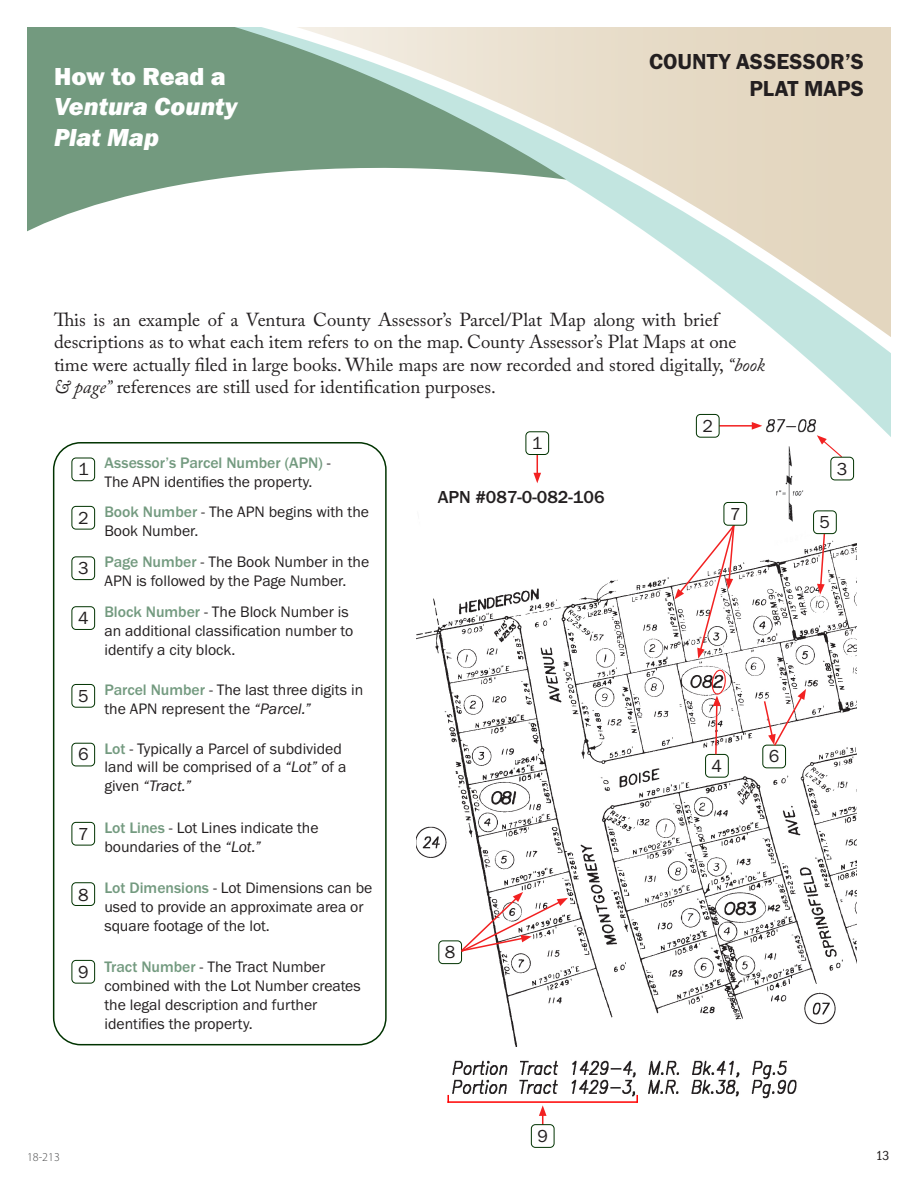
<style>
.page{position:relative;width:918px;height:1188px;background:#fff}
.page>*{position:absolute;margin:0;border:0;box-sizing:border-box;transform-origin:0 0}
.t1{font:25.5px "Franklin Gothic URW Hea Ita";color:#fff}
.t2{font:25.5px "Franklin Gothic URW Hea";color:#fff}
.t3{font:22.5px "Franklin Gothic URW Dem";color:#231f20}
.t4{font:18.75px/22.5px "Adobe Caslon Pro";color:#231f20}
.t5{font:18px "Franklin Gothic URW Boo";color:#231f20}
.t6{font:500 18px "Franklin Gothic URW";color:#231f20}
.t7{font:15.75px/18.9px "Franklin Gothic URW Boo";color:#231f20}
.t8{font:13.5px "Franklin Gothic URW Con Boo";color:#231f20}
.t9{font:300 12px "Myriad Pro";color:#4b4c4d}
.s1{font-style:italic}
.s2{font-family:"Franklin Gothic URW";font-weight:500;color:#739a7f}
.s3{font-family:"Franklin Gothic URW Boo Ita"}
</style>
<div class="page">
<svg style="left:66px;top:337px;width:825px;height:109px"></svg>
<svg style="left:566px;top:27px;width:325px;height:310px"></svg>
<svg style="left:27px;top:27px;width:539px;height:205px;fill:#739a7f"></svg>
<img style="left:416px;top:511px;width:440px;height:536px">
<div style="left:439px;top:941px;width:23px;height:23px;background:#fff;border-radius:4px"></div>
<div style="left:438px;top:940px;width:24px;height:24px;border:1px solid #030;border-radius:4px"></div>
<svg style="left:539px;top:1105px;width:8px;height:19px"></svg>
<img style="left:761px;top:415px;width:62px;height:112px">
<svg style="left:533px;top:455px;width:8px;height:28px"></svg>
<div style="left:526px;top:432px;width:23px;height:23px;background:#fff;border-radius:4px"></div>
<div style="left:526px;top:431px;width:23px;height:24px;border:1px solid #030;border-radius:4px"></div>
<svg style="left:674px;top:522px;width:63px;height:137px"></svg>
<div style="left:724px;top:502px;width:23px;height:23px;background:#fff;border-radius:4px"></div>
<div style="left:724px;top:502px;width:23px;height:24px;border:1px solid #030;border-radius:4px"></div>
<div style="left:763px;top:745px;width:23px;height:23px;background:#fff;border-radius:4px"></div>
<div style="left:762px;top:745px;width:24px;height:23px;border:1px solid #030;border-radius:4px"></div>
<svg style="left:763px;top:689px;width:43px;height:58px"></svg>
<svg style="left:459px;top:892px;width:109px;height:61px"></svg>
<img style="left:448px;top:1060px;width:349px;height:39px">
<hr style="left:447px;top:1101px;width:191px;height:2px;background:#f00">
<svg style="left:447px;top:1095px;width:2px;height:8px"></svg>
<svg style="left:636px;top:1095px;width:2px;height:8px"></svg>
<div style="left:531px;top:1124px;width:23px;height:24px;border:1px solid #030;border-radius:4px"></div>
<hr style="left:719px;top:425px;width:35px;height:2px;background:#f22121">
<svg style="left:752px;top:422px;width:10px;height:8px"></svg>
<div style="left:696px;top:414px;width:23px;height:23px;background:#fff;border-radius:4px"></div>
<div style="left:696px;top:414px;width:24px;height:24px;border:1px solid #030;border-radius:4px"></div>
<svg style="left:817px;top:435px;width:26px;height:23px"></svg>
<div style="left:830px;top:457px;width:24px;height:23px;border:1px solid #030;border-radius:4px"></div>
<div style="left:706px;top:754px;width:22px;height:23px;background:#fff;border-radius:4px"></div>
<div style="left:705px;top:754px;width:24px;height:24px;border:1px solid #030;border-radius:4px"></div>
<svg style="left:710px;top:669px;width:17px;height:87px"></svg>
<svg style="left:817px;top:534px;width:9px;height:61px"></svg>
<div style="left:814px;top:511px;width:22px;height:23px;background:#fff;border-radius:4px"></div>
<div style="left:813px;top:511px;width:24px;height:23px;border:1px solid #030;border-radius:4px"></div>
<div style="left:53px;top:442px;width:334px;height:603px;border:2px solid #030;border-radius:27px"></div>
<div style="left:72px;top:458px;width:23px;height:23px;border:1px solid #030;border-radius:4px"></div>
<div style="left:72px;top:506px;width:23px;height:23px;border:1px solid #030;border-radius:4px"></div>
<div style="left:72px;top:556px;width:23px;height:24px;border:1px solid #030;border-radius:4px"></div>
<div style="left:72px;top:606px;width:23px;height:24px;border:1px solid #030;border-radius:4px"></div>
<div style="left:72px;top:684px;width:23px;height:24px;border:1px solid #030;border-radius:4px"></div>
<div style="left:72px;top:743px;width:23px;height:23px;border:1px solid #030;border-radius:4px"></div>
<div style="left:72px;top:822px;width:23px;height:23px;border:1px solid #030;border-radius:4px"></div>
<div style="left:72px;top:882px;width:23px;height:24px;border:1px solid #030;border-radius:4px"></div>
<div style="left:72px;top:960px;width:23px;height:24px;border:1px solid #030;border-radius:4px"></div>
<p class="t2" style="left:54px;top:59px;width:173px">How to Read a</p>
<p class="t1" style="left:54px;top:90px;width:185px">Ventura County</p>
<p class="t1" style="left:54px;top:120px;width:106px">Plat Map</p>
<p class="t3" style="left:649px;top:48px;width:216px">COUNTY ASSESSOR’S</p>
<p class="t3" style="left:750px;top:75px;width:116px">PLAT MAPS</p>
<p class="t4" style="left:54px;top:308px;width:713px">This is an example of a Ventura County Assessor’s Parcel/Plat Map along with brief descriptions as to what each item refers to on the map. County Assessor’s Plat Maps at one time were actually filed in large books. While maps are now recorded and stored digitally, <span class="s1">“book &amp; page”</span> references are still used for identification purposes.</p>
<p class="t5" style="left:78px;top:458px;width:12px">1</p>
<p class="t5" style="left:78px;top:507px;width:12px">2</p>
<p class="t5" style="left:78px;top:557px;width:12px">3</p>
<p class="t5" style="left:78px;top:607px;width:12px">4</p>
<p class="t5" style="left:78px;top:685px;width:12px">5</p>
<p class="t5" style="left:78px;top:743px;width:12px">6</p>
<p class="t5" style="left:78px;top:822px;width:12px">7</p>
<p class="t5" style="left:78px;top:883px;width:12px">8</p>
<p class="t5" style="left:78px;top:961px;width:12px">9</p>
<p class="t7" style="left:104px;top:453px;width:228px"><span class="s2">Assessor’s Parcel Number (APN)</span> -<br>The APN identifies the property.</p>
<p class="t7" style="left:104px;top:502px;width:266px"><span class="s2">Book Number</span> - The APN begins with the<br>Book Number.</p>
<p class="t7" style="left:104px;top:552px;width:266px"><span class="s2">Page Number</span> - The Book Number in the<br>APN is followed by the Page Number.</p>
<p class="t7" style="left:104px;top:602px;width:250px"><span class="s2">Block Number</span> - The Block Number is an additional classification number to identify a city block.</p>
<p class="t7" style="left:104px;top:680px;width:260px"><span class="s2">Parcel Number</span> - The last three digits in the APN represent the <span class="s3">“Parcel.”</span></p>
<p class="t7" style="left:104px;top:739px;width:244px"><span class="s2">Lot</span> - Typically a Parcel of subdivided land will be comprised of a <span class="s3">“Lot”</span> of a given <span class="s3">“Tract.”</span></p>
<p class="t7" style="left:104px;top:818px;width:216px"><span class="s2">Lot Lines</span> - Lot Lines indicate the boundaries of the <span class="s3">“Lot.”</span></p>
<p class="t7" style="left:104px;top:878px;width:270px"><span class="s2">Lot Dimensions</span> - Lot Dimensions can be used to provide an approximate area or square footage of the lot.</p>
<p class="t7" style="left:104px;top:957px;width:258px"><span class="s2">Tract Number</span> - The Tract Number combined with the Lot Number creates the legal description and further identifies the property.</p>
<p class="t9" style="left:27px;top:1150px;width:34px">18-213</p>
<p class="t5" style="left:532px;top:432px;width:12px">1</p>
<p class="t6" style="left:438px;top:486px;width:168px">APN #087-0-082-106</p>
<p class="t5" style="left:445px;top:941px;width:12px">8</p>
<p class="t5" style="left:537px;top:1125px;width:12px">9</p>
<p class="t5" style="left:702px;top:415px;width:12px">2</p>
<p class="t5" style="left:730px;top:503px;width:12px">7</p>
<p class="t5" style="left:712px;top:755px;width:12px">4</p>
<p class="t5" style="left:769px;top:745px;width:12px">6</p>
<p class="t5" style="left:837px;top:457px;width:12px">3</p>
<p class="t5" style="left:820px;top:511px;width:12px">5</p>
<p class="t8" style="left:876px;top:1147px;width:15px">13</p>
</div>
